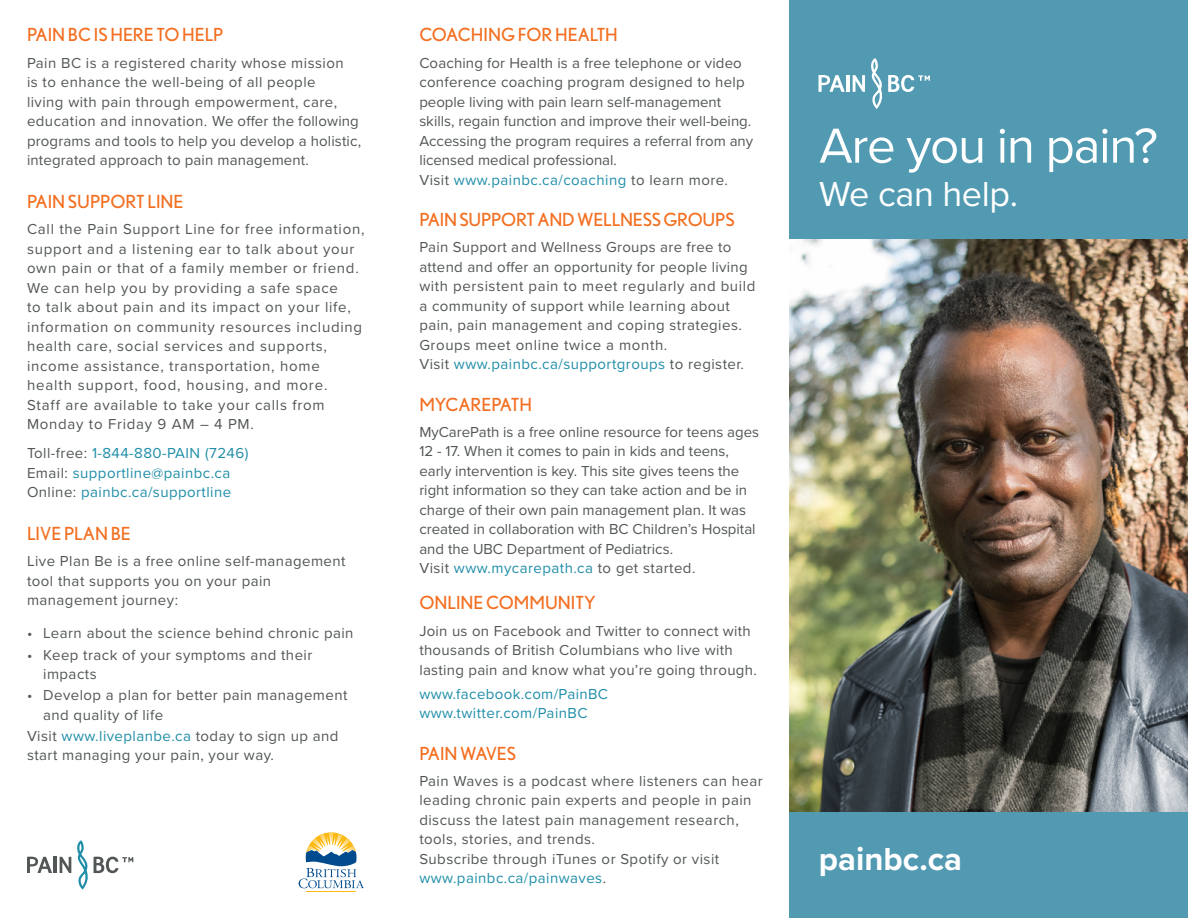
<style>
.page{position:relative;width:1188px;height:918px;background:#fff}
.page>*{position:absolute;margin:0;border:0;box-sizing:border-box;transform-origin:0 0}
.t1{font:51px "Proxima Nova";letter-spacing:-.025em;color:#fff}
.t2{font:36px "Proxima Nova";letter-spacing:-.01em;color:#fff}
.t3{font:700 33px "Proxima Nova";color:#fff}
.t4{font:18px "Nobel";color:#f36f21}
.t5{font:15px/19.5px "Proxima Nova";letter-spacing:.03em;color:#525657}
.t6{font:15px/19.5px "Proxima Nova";color:#525657}
.t7{font:15px/19.5px "Proxima Nova";letter-spacing:.05em;color:#525657}
.t8{font:15px/19.5px "Proxima Nova";letter-spacing:.03em;color:#208ea8}
.s1{color:#525657}
.s2{color:#208ea8}
</style>
<div class="page">
<img style="left:790px;top:239px;width:398px;height:573px">
<div style="left:790px;top:0;width:398px;height:239px;background:#519ab2"></div>
<svg style="left:819px;top:75px;width:26px;height:17px"></svg>
<hr style="left:846px;top:75px;width:3px;height:17px;background:#fff">
<svg style="left:853px;top:75px;width:12px;height:17px"></svg>
<svg style="left:871px;top:58px;width:59px;height:51px"></svg>
<svg style="left:27px;top:857px;width:25px;height:16px"></svg>
<hr style="left:54px;top:857px;width:3px;height:16px;background:#525657">
<svg style="left:60px;top:857px;width:11px;height:16px"></svg>
<svg style="left:77px;top:840px;width:56px;height:50px"></svg>
<hr style="left:306px;top:891px;width:50px;height:1px;background:#fdb913">
<svg style="left:299px;top:832px;width:65px;height:56px"></svg>
<div style="left:790px;top:812px;width:398px;height:106px;background:#519ab2"></div>
<p class="t4" style="left:27px;top:25px;width:198px">PAIN BC IS HERE TO HELP</p>
<p class="t5" style="left:27px;top:52px;width:336px">Pain BC is a registered charity whose mission<br>is to enhance the well-being of all people<br>living with pain through empowerment, care, education and innovation. We offer the following programs and tools to help you develop a holistic, integrated approach to pain management.</p>
<p class="t4" style="left:27px;top:191px;width:158px">PAIN SUPPORT LINE</p>
<p class="t7" style="left:27px;top:219px;width:339px">Call the Pain Support Line for free information, support and a listening ear to talk about your own pain or that of a family member or friend.<br>We can help you by providing a safe space<br>to talk about pain and its impact on your life, information on community resources including health care, social services and supports, income assistance, transportation, home health support, food, housing, and more.<br>Staff are available to take your calls from Monday to Friday 9 AM – 4 PM.</p>
<p class="t8" style="left:27px;top:443px;width:223px"><span class="s1">Toll-free:</span> 1-844-880-PAIN (7246)<br><span class="s1">Email:</span> supportline@painbc.ca<br><span class="s1">Online:</span> painbc.ca/supportline</p>
<p class="t4" style="left:27px;top:523px;width:105px">LIVE PLAN BE</p>
<p class="t5" style="left:27px;top:551px;width:320px">Live Plan Be is a free online self-management tool that supports you on your pain management journey:</p>
<p class="t5" style="left:27px;top:623px;width:328px">• Learn about the science behind chronic pain</p>
<p class="t5" style="left:43px;top:644px;width:271px;text-indent:-16px">• Keep track of your symptoms and their impacts</p>
<p class="t5" style="left:43px;top:685px;width:306px;text-indent:-16px">• Develop a plan for better pain management and quality of life</p>
<p class="t5" style="left:27px;top:725px;width:313px">Visit <span class="s2">www.liveplanbe.ca</span> today to sign up and start managing your pain, your way.</p>
<p class="t4" style="left:419px;top:25px;width:200px">COACHING FOR HEALTH</p>
<p class="t6" style="left:419px;top:52px;width:335px">Coaching for Health is a free telephone or video conference coaching program designed to help people living with pain learn self-management skills, regain function and improve their well-being.<br>Accessing the program requires a referral from any licensed medical professional.<br>Visit <span class="s2">www.painbc.ca/coaching</span> to learn more.</p>
<p class="t4" style="left:419px;top:209px;width:317px">PAIN SUPPORT AND WELLNESS GROUPS</p>
<p class="t5" style="left:419px;top:237px;width:338px">Pain Support and Wellness Groups are free to attend and offer an opportunity for people living with persistent pain to meet regularly and build a community of support while learning about pain, pain management and coping strategies.<br>Groups meet online twice a month.<br>Visit <span class="s2">www.painbc.ca/supportgroups</span> to register.</p>
<p class="t4" style="left:419px;top:394px;width:114px">MYCAREPATH</p>
<p class="t6" style="left:419px;top:422px;width:341px">MyCarePath is a free online resource for teens ages 12 - 17. When it comes to pain in kids and teens, early intervention is key. This site gives teens the right information so they can take action and be in charge of their own pain management plan. It was created in collaboration with BC Children’s Hospital and the UBC Department of Pediatrics.<br>Visit <span class="s2">www.mycarepath.ca</span> to get started.</p>
<p class="t4" style="left:419px;top:593px;width:178px">ONLINE COMMUNITY</p>
<p class="t5" style="left:419px;top:620px;width:339px">Join us on Facebook and Twitter to connect with thousands of British Columbians who live with lasting pain and know what you’re going through.</p>
<p class="t8" style="left:419px;top:683px;width:190px">www.facebook.com/PainBC www.twitter.com/PainBC</p>
<p class="t4" style="left:419px;top:743px;width:98px">PAIN WAVES</p>
<p class="t5" style="left:419px;top:770px;width:345px">Pain Waves is a podcast where listeners can hear leading chronic pain experts and people in pain discuss the latest pain management research, tools, stories, and trends.<br>Subscribe through iTunes or Spotify or visit <span class="s2">www.painbc.ca/painwaves</span>.</p>
<h1 class="t1" style="left:819px;top:108px;width:340px">Are you in pain?</h1>
<h2 class="t2" style="left:819px;top:167px;width:200px">We can help.</h2>
<h3 class="t3" style="left:819px;top:834px;width:145px">painbc.ca</h3>
</div>
